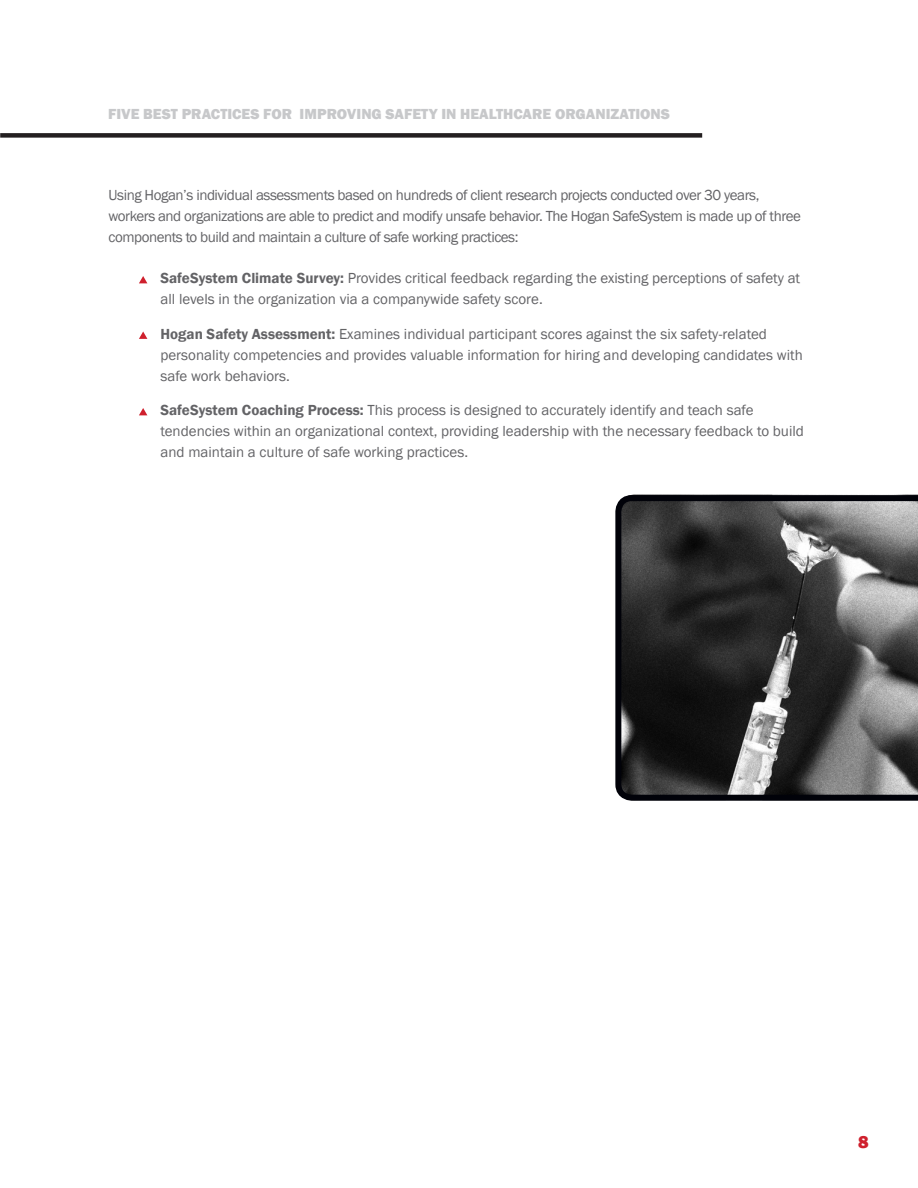
<style>
.page{position:relative;width:918px;height:1188px;background:#fff}
.page>*{position:absolute;margin:0;border:0;box-sizing:border-box;transform-origin:0 0}
.t1{font:800 18px "Franklin Gothic";color:#cf202d}
.t2{font:15px/21px "Franklin Gothic";color:#636366}
.t3{font:15px/21px "Franklin Gothic";letter-spacing:-.03em;color:#636366}
.t4{font:800 15px "Franklin Gothic";color:#c7c8ca}
.s1{font-weight:600}
</style>
<div class="page">
<div style="left:0;top:133px;width:702px;height:5px;background:#231f20"></div>
<svg style="left:139px;top:276px;width:8px;height:7px"></svg>
<svg style="left:139px;top:331px;width:8px;height:8px"></svg>
<svg style="left:139px;top:408px;width:8px;height:7px"></svg>
<svg style="left:615px;top:495px;width:303px;height:306px;background:#494949"></svg>
<p class="t4" style="left:108px;top:104px;width:563px">FIVE BEST PRACTICES FOR IMPROVING SAFETY IN HEALTHCARE ORGANIZATIONS</p>
<p class="t3" style="left:109px;top:184px;width:694px">Using Hogan’s individual assessments based on hundreds of client research projects conducted over 30 years, workers and organizations are able to predict and modify unsafe behavior. The Hogan SafeSystem is made up of three components to build and maintain a culture of safe working practices:</p>
<p class="t2" style="left:160px;top:268px;width:641px"><span class="s1">SafeSystem Climate Survey:</span> Provides critical feedback regarding the existing perceptions of safety at all levels in the organization via a companywide safety score.</p>
<p class="t2" style="left:160px;top:324px;width:644px"><span class="s1">Hogan Safety Assessment:</span> Examines individual participant scores against the six safety-related personality competencies and provides valuable information for hiring and developing candidates with safe work behaviors.</p>
<p class="t2" style="left:160px;top:400px;width:645px"><span class="s1">SafeSystem Coaching Process:</span> This process is designed to accurately identify and teach safe tendencies within an organizational context, providing leadership with the necessary feedback to build and maintain a culture of safe working practices.</p>
<p class="t1" style="left:858px;top:1130px;width:12px">8</p>
</div>
